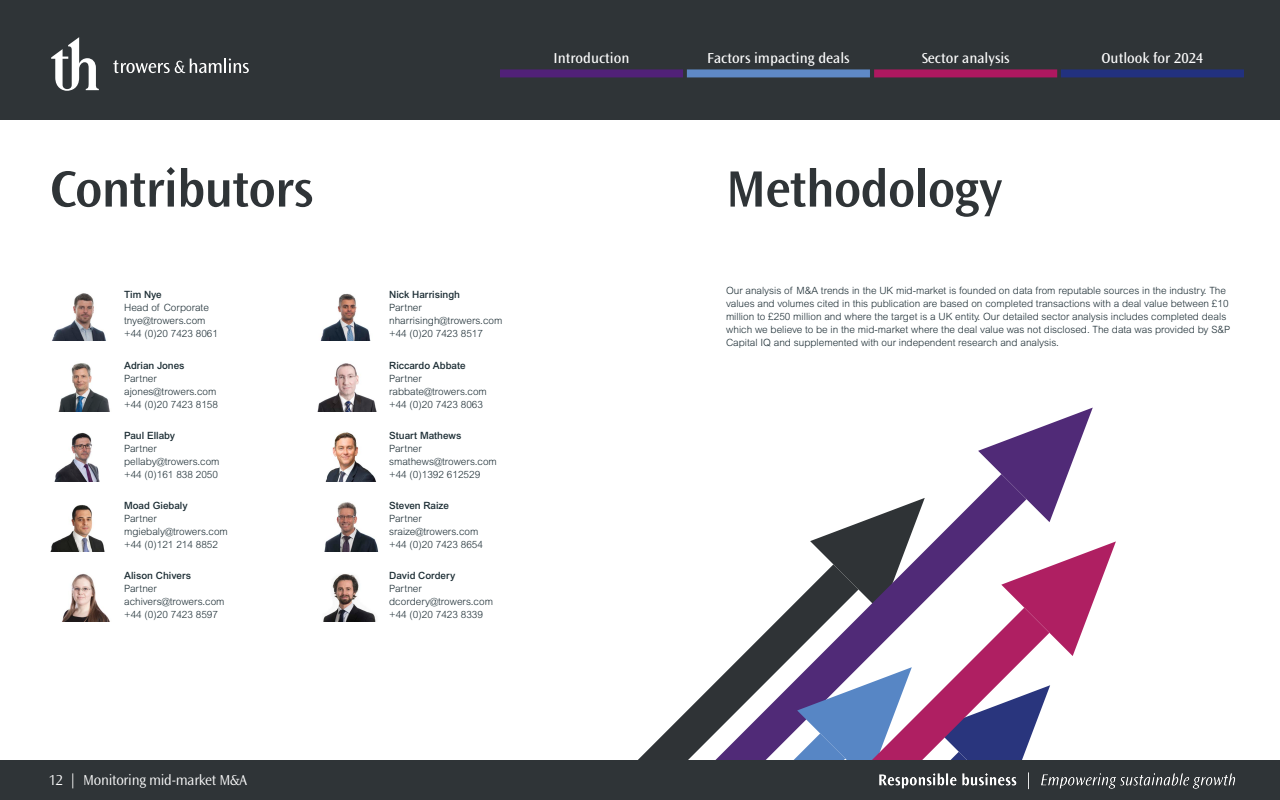
<style>
.page{position:relative;width:1280px;height:800px;background:#fff}
.page>*{position:absolute;margin:0;border:0;box-sizing:border-box;transform-origin:0 0}
.Page_title{font:600 53.2px "Ocean Sans Std";letter-spacing:-.02em;color:#2f3437}
.t1{font:15px "Ocean Sans Std";color:#fff}
.t2{font:300 15px "Ocean Sans Std";letter-spacing:-.02em;color:#fff}
.Body{font:300 10px/13px "Arial MT Std";color:#1b2c33}
.Body-2{font:500 10px/13px "Arial MT Std";color:#1b2c33}
.s1{font-weight:500}
.s2{font-weight:300}
</style>
<div class="page">
<div style="left:0;top:0;width:1280px;height:120px;background:#2f3437"></div>
<svg style="left:51px;top:37px;width:48px;height:54px"></svg>
<svg style="left:113px;top:58px;width:136px;height:15px"></svg>
<div style="left:500px;top:69px;width:183px;height:8px;background:#512178"></div>
<div style="left:687px;top:69px;width:183px;height:8px;background:#5f89c6"></div>
<div style="left:874px;top:69px;width:183px;height:8px;background:#ae1860"></div>
<div style="left:1061px;top:69px;width:183px;height:8px;background:#22317f"></div>
<svg style="left:638px;top:497px;width:366px;height:263px"></svg>
<svg style="left:978px;top:408px;width:115px;height:114px"></svg>
<svg style="left:656px;top:608px;width:394px;height:152px"></svg>
<svg style="left:1001px;top:541px;width:115px;height:115px"></svg>
<img style="left:51px;top:293px;width:55px;height:48px">
<img style="left:59px;top:363px;width:51px;height:48px">
<img style="left:54px;top:433px;width:46px;height:48px">
<img style="left:50px;top:505px;width:55px;height:47px">
<img style="left:62px;top:573px;width:48px;height:49px">
<img style="left:320px;top:293px;width:51px;height:48px">
<img style="left:317px;top:363px;width:60px;height:48px">
<img style="left:326px;top:432px;width:50px;height:49px">
<img style="left:324px;top:502px;width:55px;height:50px">
<img style="left:323px;top:574px;width:53px;height:48px">
<div style="left:0;top:760px;width:1280px;height:40px;background:#2f3437"></div>
<img style="left:879px;top:772px;width:357px;height:17px">
<h2 class="t1" style="left:554px;top:49px;width:77px">Introduction</h2>
<h2 class="t1" style="left:707px;top:49px;width:144px">Factors impacting deals</h2>
<h2 class="t1" style="left:922px;top:49px;width:89px">Sector analysis</h2>
<h2 class="t1" style="left:1101px;top:49px;width:103px">Outlook for 2024</h2>
<p class="Page_title" style="left:50px;top:159px;width:265px">Contributors</p>
<p class="Page_title" style="left:726px;top:159px;width:278px">Methodology</p>
<p class="Body" style="left:124px;top:288px;width:86px"><span class="s1">Tim Nye<br></span>Head of Corporate</p>
<p class="Body" style="left:124px;top:314px;width:83px">tnye@trowers.com</p>
<p class="Body" style="left:124px;top:327px;width:95px">+44 (0)20 7423 8061</p>
<p class="Body-2" style="left:124px;top:358px;width:62px">Adrian Jones<br><span class="s2">Partner</span></p>
<p class="Body" style="left:124px;top:385px;width:94px">ajones@trowers.com</p>
<p class="Body" style="left:124px;top:398px;width:95px">+44 (0)20 7423 8158</p>
<p class="Body-2" style="left:124px;top:429px;width:52px">Paul Ellaby<br><span class="s2">Partner</span></p>
<p class="Body" style="left:124px;top:455px;width:97px">pellaby@trowers.com</p>
<p class="Body" style="left:124px;top:468px;width:95px">+44 (0)161 838 2050</p>
<p class="Body-2" style="left:124px;top:499px;width:65px">Moad Giebaly<br><span class="s2">Partner</span></p>
<p class="Body" style="left:124px;top:525px;width:105px">mgiebaly@trowers.com</p>
<p class="Body" style="left:124px;top:538px;width:95px">+44 (0)121 214 8852</p>
<p class="Body-2" style="left:124px;top:569px;width:68px">Alison Chivers<br><span class="s2">Partner</span></p>
<p class="Body" style="left:124px;top:595px;width:102px">achivers@trowers.com</p>
<p class="Body" style="left:124px;top:608px;width:95px">+44 (0)20 7423 8597</p>
<h2 class="t2" style="left:49px;top:772px;width:200px">12 | Monitoring mid-market M&amp;A</h2>
<p class="Body-2" style="left:389px;top:288px;width:72px">Nick Harrisingh<br><span class="s2">Partner</span></p>
<p class="Body" style="left:389px;top:314px;width:115px">nharrisingh@trowers.com</p>
<p class="Body" style="left:389px;top:327px;width:95px">+44 (0)20 7423 8517</p>
<p class="Body-2" style="left:389px;top:358px;width:78px">Riccardo Abbate<br><span class="s2">Partner</span></p>
<p class="Body" style="left:389px;top:385px;width:99px">rabbate@trowers.com</p>
<p class="Body" style="left:389px;top:398px;width:95px">+44 (0)20 7423 8063</p>
<p class="Body-2" style="left:389px;top:429px;width:74px">Stuart Mathews<br><span class="s2">Partner</span></p>
<p class="Body" style="left:389px;top:455px;width:109px">smathews@trowers.com</p>
<p class="Body" style="left:389px;top:468px;width:93px">+44 (0)1392 612529</p>
<p class="Body-2" style="left:389px;top:499px;width:61px">Steven Raize<br><span class="s2">Partner</span></p>
<p class="Body" style="left:389px;top:525px;width:91px">sraize@trowers.com</p>
<p class="Body" style="left:389px;top:538px;width:95px">+44 (0)20 7423 8654</p>
<p class="Body-2" style="left:389px;top:569px;width:68px">David Cordery<br><span class="s2">Partner</span></p>
<p class="Body" style="left:389px;top:595px;width:105px">dcordery@trowers.com</p>
<p class="Body" style="left:389px;top:608px;width:95px">+44 (0)20 7423 8339</p>
<p class="Body" style="left:726px;top:284px;width:506px">Our analysis of M&amp;A trends in the UK mid-market is founded on data from reputable sources in the industry. The values and volumes cited in this publication are based on completed transactions with a deal value between £10 million to £250 million and where the target is a UK entity. Our detailed sector analysis includes completed deals which we believe to be in the mid-market where the deal value was not disclosed. The data was provided by S&amp;P Capital IQ and supplemented with our independent research and analysis.</p>
</div>
